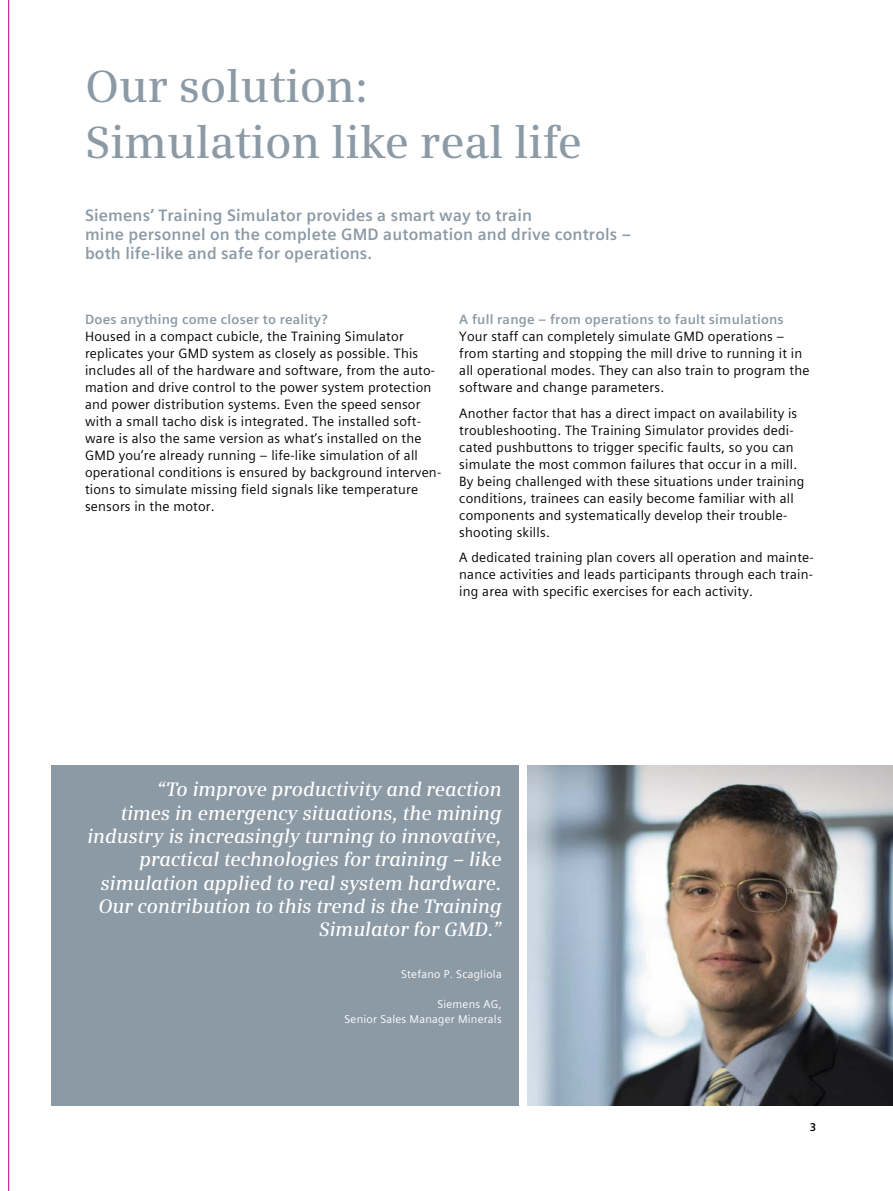
<style>
.page{position:relative;width:893px;height:1191px;background:#fff}
.page>*{position:absolute;margin:0;border:0;box-sizing:border-box;transform-origin:0 0}
.t1{font:600 45px/55.2px "Siemens Serif";letter-spacing:-.005em;color:#8c9aa6}
.t2{font:italic 600 19.5px/23.4px "Siemens Serif";color:#fff;text-align:right}
.t3{font:700 16.5px/19.2px "Siemens Sans Global";letter-spacing:.01em;color:#8c9aa6}
.t4{font:13.5px/17px "Siemens Sans Global";letter-spacing:.015em;color:#000}
.t5{font:700 13.5px "Siemens Sans Global";letter-spacing:.015em;color:#8c9aa6}
.t6{font:11.25px/14.9px "Siemens Sans Global";letter-spacing:.02em;color:#fff;text-align:right}
.t7{font:700 11.25px "Siemens Sans Global";color:#000}
</style>
<div class="page">
<img style="left:527px;top:765px;width:366px;height:341px">
<div style="left:51px;top:765px;width:468px;height:341px;background:#8c9aa6"></div>
<hr style="left:8px;top:0;width:1px;height:1191px;background:#c10077">
<h1 class="t1" style="left:85px;top:59px;width:499px">Our solution:<br>Simulation like real life</h1>
<p class="t3" style="left:85px;top:206px;width:547px">Siemens’ Training Simulator provides a smart way to train<br>mine personnel on the complete GMD automation and drive controls – both life-like and safe for operations.</p>
<p class="t5" style="left:85px;top:309px;width:244px">Does anything come closer to reality?</p>
<p class="t4" style="left:85px;top:328px;width:358px">Housed in a compact cubicle, the Training Simulator replicates your GMD system as closely as possible. This includes all of the hardware and software, from the auto&shy;mation and drive control to the power system protection and power distribution systems. Even the speed sensor with a small tacho disk is integrated. The installed soft&shy;ware is also the same version as what’s installed on the GMD you’re already running – life-like simulation of all operational conditions is ensured by background interven&shy;tions to simulate missing field signals like temperature sensors in the motor.</p>
<p class="t5" style="left:459px;top:309px;width:326px">A full range – from operations to fault simulations</p>
<p class="t4" style="left:459px;top:328px;width:352px">Your staff can completely simulate GMD operations – from starting and stopping the mill drive to running it in all operational modes. They can also train to program the software and change parameters.</p>
<p class="t4" style="left:459px;top:404px;width:347px">Another factor that has a direct impact on availability is troubleshooting. The Training Simulator provides dedi&shy;cated pushbuttons to trigger specific faults, so you can simulate the most common failures that occur in a mill.<br>By being challenged with these situations under training conditions, trainees can easily become familiar with all components and systematically develop their trouble&shy;shooting skills.</p>
<p class="t4" style="left:459px;top:549px;width:356px;text-align:justify">A dedicated training plan covers all operation and mainte&shy;nance activities and leads participants through each train&shy;ing area with specific exercises for each activity.</p>
<p class="t2" style="left:87px;top:777px;width:416px">“To improve productivity and reaction<br>times in emergency situations, the mining industry is increasingly turning to innovative, practical technologies for training – like simulation applied to real system hardware.<br>Our contribution to this trend is the Training Simulator for GMD.”</p>
<p class="t6" style="left:401px;top:966px;width:102px">Stefano P. Scagliola</p>
<p class="t6" style="left:344px;top:996px;width:159px">Siemens AG,<br>Senior Sales Manager Minerals</p>
<p class="t7" style="left:810px;top:1118px;width:8px">3</p>
</div>
